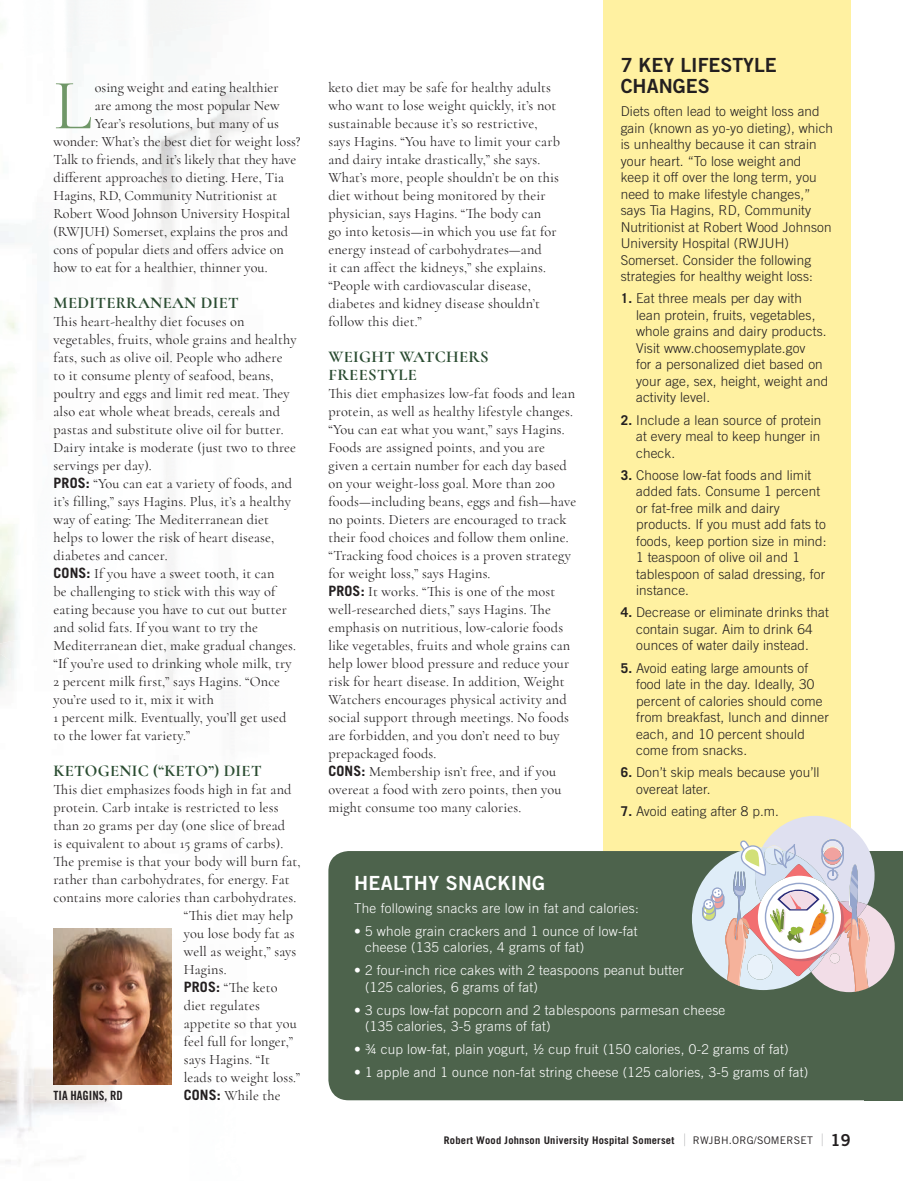
<style>
.page{position:relative;width:903px;height:1181px;background:#fff}
.page>*{position:absolute;margin:0;border:0;box-sizing:border-box;transform-origin:0 0}
.t1{font:71.85px "Cormorant";color:#709768}
.t2{font:19.5px/21px "Trade Gothic Bold Two";color:#231f20}
.t3{font:19.5px "Trade Gothic Bold Two";letter-spacing:.02em;color:#fff}
.t4{font:700 16.5px/18px "Cormorant";letter-spacing:.02em;color:#2a4c31}
.t5{font:14.25px/18px "Cormorant";letter-spacing:.01em;color:#231f20}
.t6{font:300 13.5px/16.5px "Trade Gothic";letter-spacing:.01em;color:#231f20}
.t7{font:300 13.5px/16.5px "Trade Gothic";letter-spacing:.02em;color:#fff}
.t8{font:12.75px "Trade Gothic Bold Cond Twenty";color:#231f20}
.t9{font:700 10.5px "Trade Gothic";letter-spacing:.02em;color:#231f20}
.s1{font-family:"Trade Gothic";font-weight:700}
.s2{font-weight:700}
.s3{font-weight:300;font-size:17.1px;color:#808285}
.s4{font-weight:400}
.s5{font-family:"Trade Gothic Bold Two";font-weight:400;font-size:16.5px}
</style>
<div class="page">
<img style="left:348px;top:1100px;width:554px;height:1px">
<img style="left:68px;top:0;width:188px;height:178px">
<img style="left:0;top:646px;width:230px;height:441px">
<img style="left:0;top:637px;width:146px;height:38px">
<div style="left:328px;top:851px;width:574px;height:249px;background:#4d634c"></div>
<div style="left:602px;top:0;width:248px;height:851px;background:#fff1a1"></div>
<img style="left:53px;top:928px;width:118px;height:156px">
<svg style="left:691px;top:816px;width:203px;height:176px"></svg>
<h1 class="t1" style="left:53px;top:62px;width:40px">L</h1>
<p class="t5" style="left:95px;top:79px;width:185px">osing weight and eating healthier</p>
<p class="t5" style="left:95px;top:97px;width:186px">are among the most popular New</p>
<p class="t5" style="left:95px;top:115px;width:186px">Year’s resolutions, but many of us</p>
<p class="t5" style="left:53px;top:133px;width:248px">wonder: What’s the best diet for weight loss?</p>
<p class="t5" style="left:53px;top:151px;width:244px">Talk to friends, and it’s likely that they have</p>
<p class="t5" style="left:53px;top:169px;width:232px">different approaches to dieting. Here, Tia</p>
<p class="t5" style="left:53px;top:187px;width:225px">Hagins, RD, Community Nutritionist at</p>
<p class="t5" style="left:53px;top:205px;width:238px">Robert Wood Johnson University Hospital</p>
<p class="t5" style="left:53px;top:223px;width:236px">(RWJUH) Somerset, explains the pros and</p>
<p class="t5" style="left:53px;top:241px;width:232px">cons of popular diets and offers advice on</p>
<p class="t5" style="left:53px;top:259px;width:215px">how to eat for a healthier, thinner you.</p>
<p class="t4" style="left:54px;top:294px;width:187px">MEDITERRANEAN DIET</p>
<p class="t5" style="left:53px;top:313px;width:244px">This heart-healthy diet focuses on vegetables, fruits, whole grains and healthy fats, such as olive oil. People who adhere to it consume plenty of seafood, beans, poultry and eggs and limit red meat. They also eat whole wheat breads, cereals and pastas and substitute olive oil for butter.<br>Dairy intake is moderate (just two to three servings per day).<br><span class="s1">PROS:</span> “You can eat a variety of foods, and it’s filling,” says Hagins. Plus, it’s a healthy way of eating: The Mediterranean diet helps to lower the risk of heart disease, diabetes and cancer.<br><span class="s1">CONS:</span> If you have a sweet tooth, it can<br>be challenging to stick with this way of eating because you have to cut out butter and solid fats. If you want to try the Mediterranean diet, make gradual changes. “If you’re used to drinking whole milk, try 2 percent milk first,” says Hagins. “Once you’re used to it, mix it with<br>1 percent milk. Eventually, you’ll get used to the lower fat variety.”</p>
<p class="t4" style="left:54px;top:762px;width:209px">KETOGENIC (“KETO”) DIET</p>
<p class="t5" style="left:53px;top:781px;width:239px">This diet emphasizes foods high in fat and</p>
<p class="t5" style="left:53px;top:799px;width:226px">protein. Carb intake is restricted to less</p>
<p class="t5" style="left:53px;top:817px;width:233px">than 20 grams per day (one slice of bread</p>
<p class="t5" style="left:53px;top:835px;width:231px">is equivalent to about 15 grams of carbs).</p>
<p class="t5" style="left:53px;top:853px;width:248px">The premise is that your body will burn fat,</p>
<p class="t5" style="left:53px;top:871px;width:237px">rather than carbohydrates, for energy. Fat</p>
<p class="t5" style="left:53px;top:889px;width:244px">contains more calories than carbohydrates.</p>
<p class="t5" style="left:184px;top:907px;width:111px">“This diet may help</p>
<p class="t5" style="left:184px;top:925px;width:112px">you lose body fat as</p>
<p class="t5" style="left:184px;top:943px;width:114px">well as weight,” says</p>
<p class="t5" style="left:184px;top:961px;width:44px">Hagins.</p>
<p class="t5" style="left:184px;top:979px;width:95px"><span class="s1">PROS:</span> “The keto</p>
<p class="t5" style="left:184px;top:997px;width:78px">diet regulates</p>
<p class="t5" style="left:184px;top:1015px;width:114px">appetite so that you</p>
<p class="t5" style="left:184px;top:1033px;width:111px">feel full for longer,”</p>
<p class="t5" style="left:184px;top:1051px;width:88px">says Hagins. “It</p>
<p class="t5" style="left:184px;top:1069px;width:118px">leads to weight loss.”</p>
<p class="t5" style="left:184px;top:1087px;width:98px"><span class="s1">CONS:</span> While the</p>
<p class="t8" style="left:53px;top:1088px;width:71px">TIA HAGINS, RD</p>
<p class="t5" style="left:328px;top:79px;width:233px">keto diet may be safe for healthy adults who want to lose weight quickly, it’s not sustainable because it’s so restrictive, says Hagins. “You have to limit your carb and dairy intake drastically,” she says.<br>What’s more, people shouldn’t be on this diet without being monitored by their physician, says Hagins. “The body can<br>go into ketosis—in which you use fat for energy instead of carbohydrates—and<br>it can affect the kidneys,” she explains. “People with cardiovascular disease, diabetes and kidney disease shouldn’t follow this diet.”</p>
<p class="t4" style="left:328px;top:348px;width:162px">WEIGHT WATCHERS<br>FREESTYLE</p>
<p class="t5" style="left:328px;top:385px;width:249px">This diet emphasizes low-fat foods and lean protein, as well as healthy lifestyle changes. “You can eat what you want,” says Hagins.<br>Foods are assigned points, and you are given a certain number for each day based on your weight-loss goal. More than 200 foods—including beans, eggs and fish—have no points. Dieters are encouraged to track their food choices and follow them online. “Tracking food choices is a proven strategy for weight loss,” says Hagins.<br><span class="s1">PROS:</span> It works. “This is one of the most well-researched diets,” says Hagins. The emphasis on nutritious, low-calorie foods like vegetables, fruits and whole grains can help lower blood pressure and reduce your risk for heart disease. In addition, Weight Watchers encourages physical activity and social support through meetings. No foods are forbidden, and you don’t need to buy prepackaged foods.<br><span class="s1">CONS:</span> Membership isn’t free, and if you overeat a food with zero points, then you might consume too many calories.</p>
<h2 class="t2" style="left:620px;top:54px;width:158px">7 KEY LIFESTYLE<br>CHANGES</h2>
<p class="t6" style="left:620px;top:103px;width:214px">Diets often lead to weight loss and gain (known as yo-yo dieting), which is unhealthy because it can strain your heart. “To lose weight and<br>keep it off over the long term, you need to make lifestyle changes,” says Tia Hagins, RD, Community Nutritionist at Robert Wood Johnson University Hospital (RWJUH)<br>Somerset. Consider the following strategies for healthy weight loss:</p>
<p class="t6" style="left:636px;top:290px;width:193px;text-indent:-15px"><span class="s2">1.</span> Eat three meals per day with lean protein, fruits, vegetables, whole grains and dairy products.<br>Visit www.choosemyplate.gov<br>for a personalized diet based on your age, sex, height, weight and activity level.</p>
<p class="t6" style="left:636px;top:411px;width:186px;text-align:justify;text-indent:-15px"><span class="s2">2.</span> Include a lean source of protein at every meal to keep hunger in check.</p>
<p class="t6" style="left:636px;top:466px;width:192px;text-indent:-15px"><span class="s2">3.</span> Choose low-fat foods and limit added fats. Consume 1 percent or fat-free milk and dairy products. If you must add fats to foods, keep portion size in mind:<br>1 teaspoon of olive oil and 1 tablespoon of salad dressing, for instance.</p>
<p class="t6" style="left:620px;top:604px;width:209px;text-align:center"><span class="s2">4.</span> Decrease or eliminate drinks that contain sugar. Aim to drink 64 ounces of water daily instead.</p>
<p class="t6" style="left:636px;top:659px;width:194px;text-indent:-15px"><span class="s2">5.</span> Avoid eating large amounts of food late in the day. Ideally, 30 percent of calories should come from breakfast, lunch and dinner each, and 10 percent should come from snacks.</p>
<p class="t6" style="left:636px;top:764px;width:185px;text-indent:-15px"><span class="s2">6.</span> Don’t skip meals because you’ll overeat later.</p>
<p class="t6" style="left:620px;top:803px;width:160px"><span class="s2">7.</span> Avoid eating after 8 p.m.</p>
<h2 class="t3" style="left:354px;top:870px;width:192px">HEALTHY SNACKING</h2>
<p class="t7" style="left:354px;top:899px;width:286px">The following snacks are low in fat and calories:</p>
<p class="t7" style="left:365px;top:922px;width:274px;text-indent:-11px">• 5 whole grain crackers and 1 ounce of low-fat cheese (135 calories, 4 grams of fat)</p>
<p class="t7" style="left:365px;top:962px;width:320px;text-indent:-11px">• 2 four-inch rice cakes with 2 teaspoons peanut butter (125 calories, 6 grams of fat)</p>
<p class="t7" style="left:365px;top:1001px;width:361px;text-indent:-11px">• 3 cups low-fat popcorn and 2 tablespoons parmesan cheese (135 calories, 3-5 grams of fat)</p>
<p class="t7" style="left:354px;top:1041px;width:436px">• ¾ cup low-fat, plain yogurt, ½ cup fruit (150 calories, 0-2 grams of fat)</p>
<p class="t7" style="left:354px;top:1064px;width:455px">• 1 apple and 1 ounce non-fat string cheese (125 calories, 3-5 grams of fat)</p>
<p class="t9" style="left:443px;top:1134px;width:408px">Robert Wood Johnson University Hospital Somerset <span class="s3">|</span> <span class="s4">RWJBH.ORG/SOMERSET</span> <span class="s3">|</span> <span class="s5">19</span></p>
</div>
